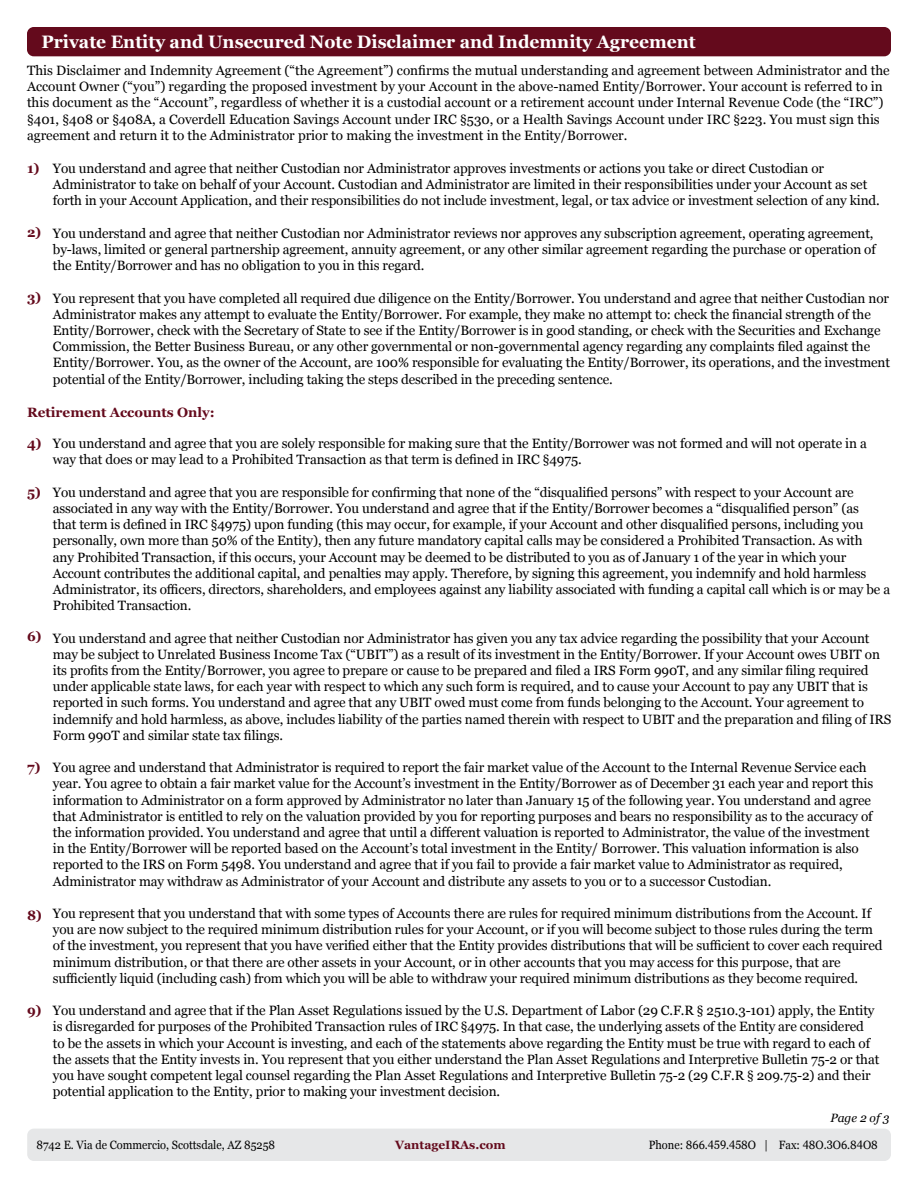
<style>
.page{position:relative;width:918px;height:1188px;background:#fff}
.page>*{position:absolute;margin:0;border:0;box-sizing:border-box;transform-origin:0 0}
.t1{font:700 18px "Georgia";color:#fff}
.t2{font:13.5px/16.2px "Georgia";letter-spacing:-.01em;color:#000}
.t3{font:700 13.5px "Georgia";color:#640a1c}
.t4{font:12px "Georgia";color:#000;scale:.92 1}
.t5{font:700 12px "Georgia";color:#640a1c}
.t6{font:italic 12px "Georgia";color:#000}
</style>
<div class="page">
<div style="left:27px;top:1129px;width:864px;height:32px;background:#e6e7e8;border-radius:7px"></div>
<div style="left:27px;top:27px;width:864px;height:29px;background:#640a1c;border-radius:7px"></div>
<h1 class="t1" style="left:42px;top:28px;width:656px">Private Entity and Unsecured Note Disclaimer and Indemnity Agreement</h1>
<p class="t2" style="left:27px;top:62px;width:864px">This Disclaimer and Indemnity Agreement (“the Agreement”) confirms the mutual understanding and agreement between Administrator and the Account Owner (“you”) regarding the proposed investment by your Account in the above-named Entity/Borrower. Your account is referred to in this document as the “Account”, regardless of whether it is a custodial account or a retirement account under Internal Revenue Code (the “IRC”) §401, §408 or §408A, a Coverdell Education Savings Account under IRC §530, or a Health Savings Account under IRC §223. You must sign this agreement and return it to the Administrator prior to making the investment in the Entity/Borrower.</p>
<p class="t3" style="left:27px;top:158px;width:14px">1)</p>
<p class="t3" style="left:27px;top:223px;width:16px">2)</p>
<p class="t3" style="left:27px;top:287px;width:16px">3)</p>
<p class="t2" style="left:53px;top:160px;width:828px">You understand and agree that neither Custodian nor Administrator approves investments or actions you take or direct Custodian or<br>Administrator to take on behalf of your Account. Custodian and Administrator are limited in their responsibilities under your Account as set forth in your Account Application, and their responsibilities do not include investment, legal, or tax advice or investment selection of any kind.</p>
<p class="t2" style="left:53px;top:224px;width:824px">You understand and agree that neither Custodian nor Administrator reviews nor approves any subscription agreement, operating agreement, by-laws, limited or general partnership agreement, annuity agreement, or any other similar agreement regarding the purchase or operation of the Entity/Borrower and has no obligation to you in this regard.</p>
<p class="t2" style="left:53px;top:289px;width:839px">You represent that you have completed all required due diligence on the Entity/Borrower. You understand and agree that neither Custodian nor Administrator makes any attempt to evaluate the Entity/Borrower. For example, they make no attempt to: check the financial strength of the Entity/Borrower, check with the Secretary of State to see if the Entity/Borrower is in good standing, or check with the Securities and Exchange Commission, the Better Business Bureau, or any other governmental or non-governmental agency regarding any complaints filed against the Entity/Borrower. You, as the owner of the Account, are 100% responsible for evaluating the Entity/Borrower, its operations, and the investment potential of the Entity/Borrower, including taking the steps described in the preceding sentence.</p>
<p class="t3" style="left:27px;top:402px;width:189px">Retirement Accounts Only:</p>
<p class="t3" style="left:27px;top:433px;width:16px">4)</p>
<p class="t3" style="left:27px;top:482px;width:15px">5)</p>
<p class="t3" style="left:27px;top:626px;width:16px">6)</p>
<p class="t3" style="left:27px;top:757px;width:15px">7)</p>
<p class="t3" style="left:27px;top:905px;width:17px">8)</p>
<p class="t3" style="left:27px;top:1000px;width:16px">9)</p>
<p class="t2" style="left:53px;top:435px;width:815px">You understand and agree that you are solely responsible for making sure that the Entity/Borrower was not formed and will not operate in a way that does or may lead to a Prohibited Transaction as that term is defined in IRC §4975.</p>
<p class="t2" style="left:53px;top:484px;width:839px">You understand and agree that you are responsible for confirming that none of the “disqualified persons” with respect to your Account are associated in any way with the Entity/Borrower. You understand and agree that if the Entity/Borrower becomes a “disqualified person” (as<br>that term is defined in IRC §4975) upon funding (this may occur, for example, if your Account and other disqualified persons, including you personally, own more than 50% of the Entity), then any future mandatory capital calls may be considered a Prohibited Transaction. As with<br>any Prohibited Transaction, if this occurs, your Account may be deemed to be distributed to you as of January 1 of the year in which your Account contributes the additional capital, and penalties may apply. Therefore, by signing this agreement, you indemnify and hold harmless Administrator, its officers, directors, shareholders, and employees against any liability associated with funding a capital call which is or may be a Prohibited Transaction.</p>
<p class="t2" style="left:53px;top:629px;width:840px">You understand and agree that neither Custodian nor Administrator has given you any tax advice regarding the possibility that your Account may be subject to Unrelated Business Income Tax (“UBIT”) as a result of its investment in the Entity/Borrower. If your Account owes UBIT on its profits from the Entity/Borrower, you agree to prepare or cause to be prepared and filed a IRS Form 990T, and any similar filing required under applicable state laws, for each year with respect to which any such form is required, and to cause your Account to pay any UBIT that is reported in such forms. You understand and agree that any UBIT owed must come from funds belonging to the Account. Your agreement to indemnify and hold harmless, as above, includes liability of the parties named therein with respect to UBIT and the preparation and filing of IRS Form 990T and similar state tax filings.</p>
<p class="t2" style="left:53px;top:759px;width:822px">You agree and understand that Administrator is required to report the fair market value of the Account to the Internal Revenue Service each year. You agree to obtain a fair market value for the Account’s investment in the Entity/Borrower as of December 31 each year and report this information to Administrator on a form approved by Administrator no later than January 15 of the following year. You understand and agree that Administrator is entitled to rely on the valuation provided by you for reporting purposes and bears no responsibility as to the accuracy of the information provided. You understand and agree that until a different valuation is reported to Administrator, the value of the investment in the Entity/Borrower will be reported based on the Account’s total investment in the Entity/ Borrower. This valuation information is also reported to the IRS on Form 5498. You understand and agree that if you fail to provide a fair market value to Administrator as required, Administrator may withdraw as Administrator of your Account and distribute any assets to you or to a successor Custodian.</p>
<p class="t2" style="left:53px;top:905px;width:831px">You represent that you understand that with some types of Accounts there are rules for required minimum distributions from the Account. If you are now subject to the required minimum distribution rules for your Account, or if you will become subject to those rules during the term of the investment, you represent that you have verified either that the Entity provides distributions that will be sufficient to cover each required minimum distribution, or that there are other assets in your Account, or in other accounts that you may access for this purpose, that are sufficiently liquid (including cash) from which you will be able to withdraw your required minimum distributions as they become required.</p>
<p class="t2" style="left:53px;top:1002px;width:828px">You understand and agree that if the Plan Asset Regulations issued by the U.S. Department of Labor (29 C.F.R § 2510.3-101) apply, the Entity is disregarded for purposes of the Prohibited Transaction rules of IRC §4975. In that case, the underlying assets of the Entity are considered<br>to be the assets in which your Account is investing, and each of the statements above regarding the Entity must be true with regard to each of the assets that the Entity invests in. You represent that you either understand the Plan Asset Regulations and Interpretive Bulletin 75-2 or that you have sought competent legal counsel regarding the Plan Asset Regulations and Interpretive Bulletin 75-2 (29 C.F.R § 209.75-2) and their potential application to the Entity, prior to making your investment decision.</p>
<p class="t6" style="left:830px;top:1110px;width:61px">Page 2 of 3</p>
<p class="t4" style="left:37px;top:1136px;width:261px">8742 E. Via de Commercio, Scottsdale, AZ 85258</p>
<p class="t5" style="left:395px;top:1136px;width:112px">VantageIRAs.com</p>
<p class="t4" style="left:649px;top:1136px;width:251px">Phone: 866.459.458O | Fax: 48O.3O6.84O8</p>
</div>
